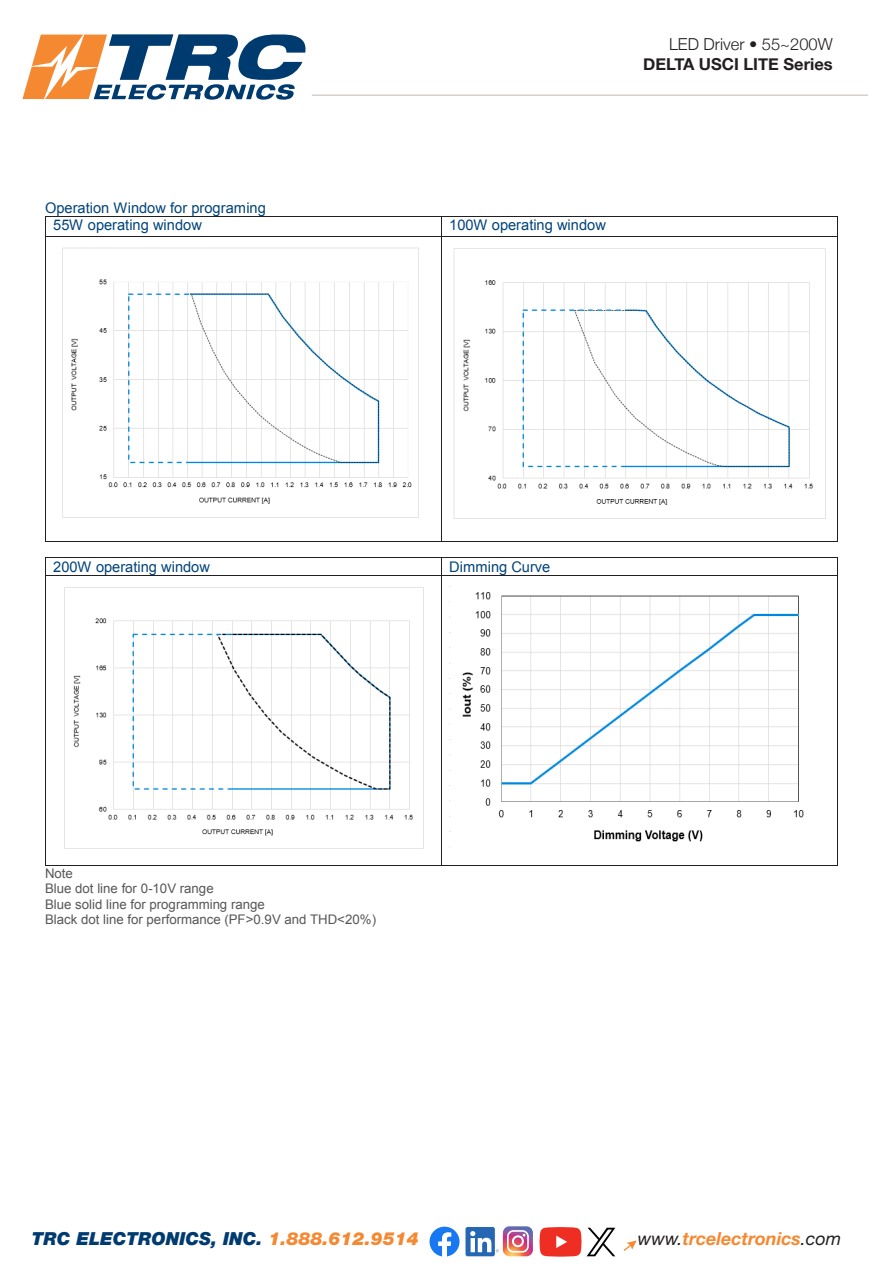
<style>
.page{position:relative;width:891px;height:1269px;background:#fff}
.page>*{position:absolute;margin:0;border:0;box-sizing:border-box;transform-origin:0 0}
.t1{font:italic 900 18px "Helvetica Neue LT Std";color:#003b70}
.t2{font:italic 700 18px "Helvetica Neue LT Std";color:#f58932}
.t3{font:700 16.5px "Helvetica Neue";color:#231f20}
.t4{font:300 16.5px "Helvetica Neue";color:#231f20}
.t5{font:14.7px/17.7px "Arial";color:#004379}
.t6{font:13.2px/15.3px "Arial";letter-spacing:.005em;color:#575756}
.s1{color:#f58932}
.s2{font-weight:400;color:#231f20}
</style>
<div class="page">
<hr style="left:312px;top:94px;width:556px;height:2px;background:#d3d0ce">
<svg style="left:624px;top:1240px;width:13px;height:11px"></svg>
<svg style="left:22px;top:34px;width:284px;height:66px"></svg>
<svg style="left:430px;top:1227px;width:30px;height:30px"></svg>
<div style="left:466px;top:1227px;width:29px;height:29px;background:#2567b3;border-radius:2px"></div>
<svg style="left:470px;top:1226px;width:63px;height:30px"></svg>
<svg style="left:540px;top:1227px;width:75px;height:30px"></svg>
<hr style="left:46px;top:216px;width:395px;height:1px;background:#231f20">
<hr style="left:442px;top:216px;width:395px;height:1px;background:#231f20">
<svg style="left:45px;top:216px;width:1px;height:21px"></svg>
<hr style="left:46px;top:236px;width:395px;height:1px;background:#231f20">
<svg style="left:441px;top:216px;width:1px;height:21px"></svg>
<hr style="left:442px;top:236px;width:395px;height:1px;background:#231f20">
<svg style="left:837px;top:216px;width:1px;height:21px"></svg>
<hr style="left:45px;top:237px;width:1px;height:304px;background:#231f20">
<hr style="left:46px;top:541px;width:395px;height:1px;background:#231f20">
<hr style="left:441px;top:237px;width:1px;height:304px;background:#231f20">
<hr style="left:442px;top:541px;width:395px;height:1px;background:#231f20">
<hr style="left:837px;top:237px;width:1px;height:304px;background:#231f20">
<hr style="left:46px;top:557px;width:395px;height:1px;background:#231f20">
<hr style="left:442px;top:557px;width:395px;height:1px;background:#231f20">
<svg style="left:45px;top:557px;width:1px;height:18px"></svg>
<hr style="left:46px;top:575px;width:395px;height:1px;background:#231f20">
<svg style="left:441px;top:557px;width:1px;height:18px"></svg>
<hr style="left:442px;top:575px;width:395px;height:1px;background:#231f20">
<svg style="left:837px;top:557px;width:1px;height:18px"></svg>
<hr style="left:45px;top:575px;width:1px;height:290px;background:#231f20">
<hr style="left:46px;top:865px;width:395px;height:1px;background:#231f20">
<hr style="left:441px;top:575px;width:1px;height:290px;background:#231f20">
<hr style="left:442px;top:865px;width:395px;height:1px;background:#231f20">
<hr style="left:837px;top:575px;width:1px;height:290px;background:#231f20">
<img style="left:449px;top:586px;width:355px;height:261px">
<img style="left:62px;top:247px;width:357px;height:271px">
<img style="left:453px;top:248px;width:373px;height:271px">
<img style="left:64px;top:587px;width:360px;height:262px">
<p class="t5" style="left:53px;top:199px;width:214px;text-indent:-8px">Operation Window for programing<br>55W operating window</p>
<p class="t4" style="left:669px;top:31px;width:165px">LED Driver • 55~200W</p>
<p class="t3" style="left:643px;top:51px;width:191px">DELTA USCI LITE Series</p>
<p class="t5" style="left:449px;top:217px;width:158px">100W operating window</p>
<p class="t5" style="left:53px;top:558px;width:158px">200W operating window</p>
<p class="t5" style="left:449px;top:558px;width:103px">Dimming Curve</p>
<p class="t6" style="left:45px;top:866px;width:333px">Note<br>Blue dot line for 0-10V range<br>Blue solid line for programming range<br>Black dot line for performance (PF&gt;0.9V and THD&lt;20%)</p>
<p class="t1" style="left:32px;top:1227px;width:388px">TRC ELECTRONICS, INC. <span class="s1">1.888.612.9514</span></p>
<p class="t2" style="left:638px;top:1227px;width:205px"><span class="s2">www.</span>trcelectronics<span class="s2">.com</span></p>
</div>
